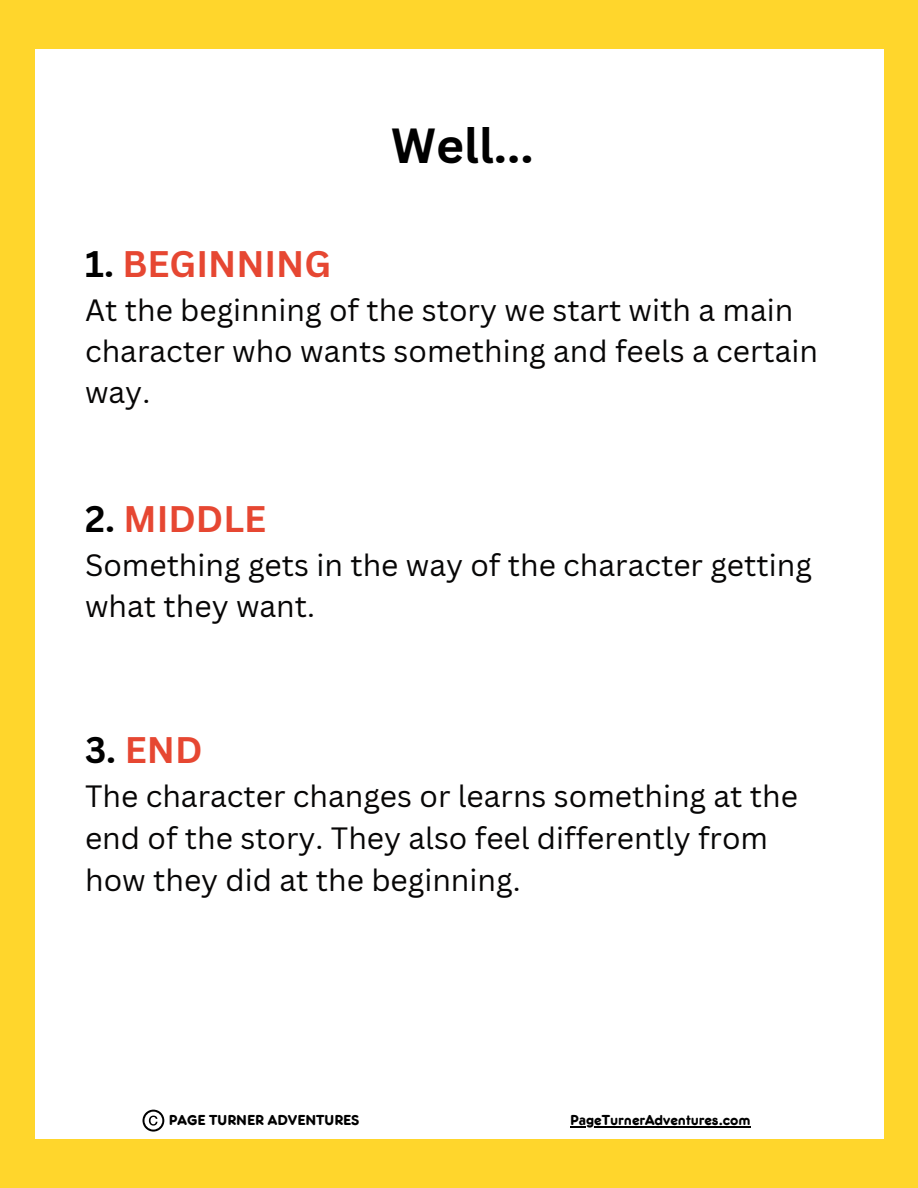
<style>
.page{position:relative;width:918px;height:1188px;background:#ffd62c}
.page>*{position:absolute;margin:0;border:0;box-sizing:border-box;transform-origin:0 0}
.t1{font:700 48px "Canva Sans";color:#000}
.t2{font:700 36px "Canva Sans";color:#e64732}
.t3{font:30px/41px "Canva Sans";color:#070606}
.t4{font:500 15px "Frankfurter Com";color:#000}
.s1{color:#000}
</style>
<div class="page">
<div style="left:35px;top:49px;width:848px;height:1090px;background:#fff"></div>
<svg style="left:143px;top:1110px;width:21px;height:22px"></svg>
<svg style="left:570px;top:1127px;width:16px;height:1px"></svg>
<hr style="left:586px;top:1127px;width:165px;height:1px;background:#000">
<p class="t1" style="left:391px;top:112px;width:144px">Well...</p>
<p class="t2" style="left:85px;top:238px;width:248px"><span class="s1">1.</span> BEGINNING</p>
<p class="t3" style="left:85px;top:288px;width:735px">At the beginning of the story we start with a main character who wants something and feels a certain way.</p>
<p class="t2" style="left:85px;top:493px;width:183px"><span class="s1">2.</span> MIDDLE</p>
<p class="t3" style="left:85px;top:543px;width:728px">Something gets in the way of the character getting what they want.</p>
<p class="t2" style="left:85px;top:724px;width:119px"><span class="s1">3.</span> END</p>
<p class="t3" style="left:85px;top:774px;width:714px;line-height:42px">The character changes or learns something at the end of the story. They also feel differently from how they did at the beginning.</p>
<p class="t4" style="left:169px;top:1111px;width:192px">PAGE TURNER ADVENTURES</p>
<p class="t4" style="left:570px;top:1111px;width:182px">PageTurnerAdventures.com</p>
</div>
